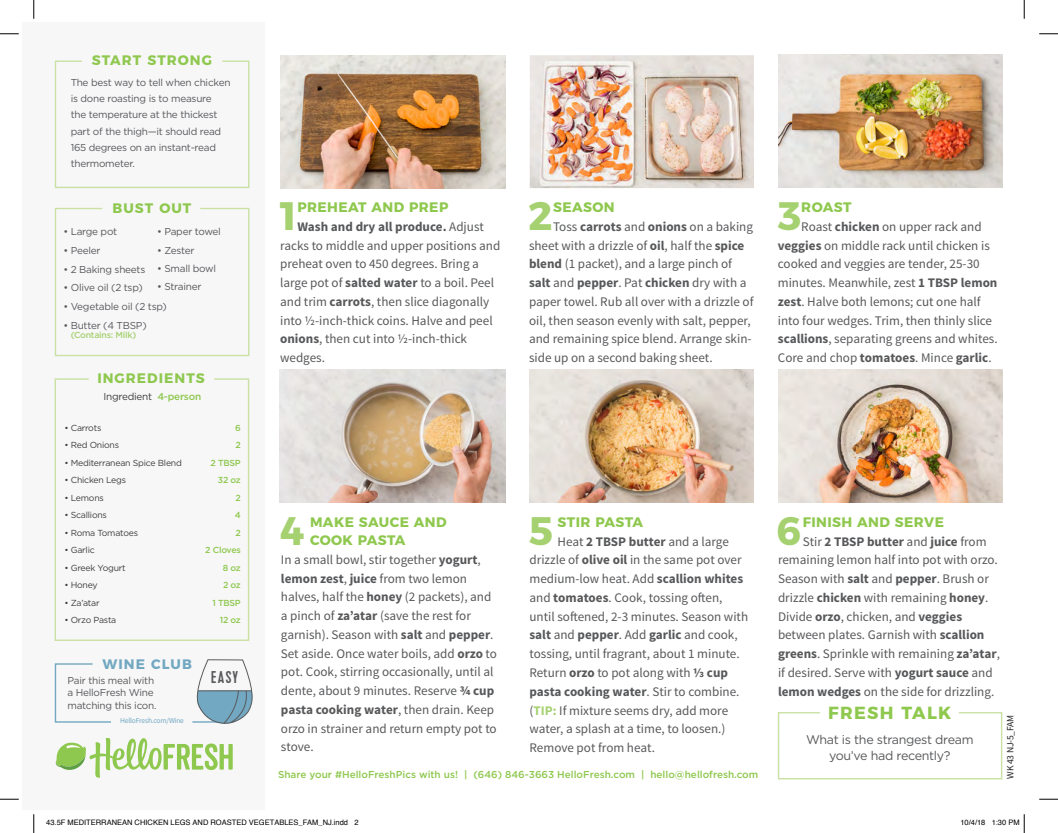
<style>
.page{position:relative;width:1058px;height:833px;background:#fff}
.page>*{position:absolute;margin:0;border:0;box-sizing:border-box;transform-origin:0 0}
.t1{font:700 39.62px "Montserrat";color:#a6d170}
.t2{font:700 17.5px "Montserrat";letter-spacing:.075em;color:#8fc84e}
.t3{font:17px "Kapra";color:#58595b}
.t4{font:700 13.75px/18.1px "Montserrat";letter-spacing:.03em;color:#8fc84e}
.t5{font:700 13.75px "Montserrat";letter-spacing:.075em;color:#8fc84e}
.t6{font:700 13.75px "Montserrat";letter-spacing:.075em;color:#72a8c1}
.t7{font:13.12px/18.8px "Source Sans Pro";color:#57585a}
.t8{font:12.5px/16.8px "Gotham";letter-spacing:-.025em;color:#57585a;text-align:center}
.t9{font:10px/16.2px "Gotham";letter-spacing:-.025em;color:#57585a}
.t10{font:500 10px "Gotham";color:#8fc84e}
.t11{font:10px "Gotham";letter-spacing:-.025em;color:#3e3e3f}
.t12{font:9.62px "Source Sans Pro";letter-spacing:-.025em;color:#231f20}
.t13{font:8.75px "Gotham";letter-spacing:-.025em;color:#3e3e3f}
.t14{font:500 8.75px/17.5px "Gotham";letter-spacing:-.025em;color:#8fc84e;text-align:right}
.t15{font:500 8.75px "Gotham";letter-spacing:-.025em;color:#a6d170}
.t16{font:7.5px "Helvetica";color:#000}
.t17{font:7.5px "Source Sans Pro";letter-spacing:-.025em;color:#72a8c1}
.s1{font-weight:500;color:#8fc84e}
.s2{font-weight:700}
.s3{font-weight:700;color:#a6d170}
</style>
<div class="page">
<div style="left:23px;top:23px;width:242px;height:787px;background:#f7f7f8"></div>
<svg style="left:54px;top:207px;width:196px;height:150px"></svg>
<svg style="left:54px;top:378px;width:196px;height:263px"></svg>
<svg style="left:54px;top:60px;width:196px;height:128px"></svg>
<svg style="left:54px;top:663px;width:57px;height:60px"></svg>
<hr style="left:193px;top:721px;width:35px;height:1px;background:#72a8c1">
<svg style="left:197px;top:659px;width:55px;height:64px"></svg>
<img style="left:281px;top:55px;width:224px;height:133px">
<img style="left:530px;top:55px;width:224px;height:133px">
<img style="left:529px;top:370px;width:224px;height:133px">
<img style="left:280px;top:370px;width:225px;height:133px">
<img style="left:778px;top:55px;width:224px;height:132px">
<img style="left:778px;top:370px;width:224px;height:133px">
<svg style="left:56px;top:738px;width:177px;height:39px"></svg>
<svg style="left:777px;top:712px;width:226px;height:68px"></svg>
<svg style="left:0;top:33px;width:19px;height:2px"></svg>
<svg style="left:1039px;top:33px;width:19px;height:2px"></svg>
<svg style="left:0;top:798px;width:19px;height:2px"></svg>
<svg style="left:1039px;top:798px;width:19px;height:2px"></svg>
<svg style="left:33px;top:0;width:2px;height:19px"></svg>
<svg style="left:33px;top:814px;width:2px;height:19px"></svg>
<svg style="left:1023px;top:0;width:2px;height:19px"></svg>
<svg style="left:1023px;top:814px;width:2px;height:19px"></svg>
<p class="t5" style="left:92px;top:49px;width:122px">START STRONG</p>
<p class="t9" style="left:71px;top:74px;width:161px">The best way to tell when chicken is done roasting is to measure<br>the temperature at the thickest part of the thigh—it should read<br>165 degrees on an instant-read thermometer.</p>
<p class="t4" style="left:112px;top:198px;width:80px">BUST OUT</p>
<p class="t9" style="left:157px;top:223px;width:65px">• Paper towel</p>
<p class="t9" style="left:157px;top:242px;width:39px">• Zester</p>
<p class="t9" style="left:157px;top:260px;width:61px">• Small bowl</p>
<p class="t9" style="left:157px;top:278px;width:46px">• Strainer</p>
<p class="t9" style="left:63px;top:223px;width:55px">• Large pot</p>
<p class="t9" style="left:63px;top:242px;width:39px">• Peeler</p>
<p class="t9" style="left:63px;top:261px;width:83px">• 2 Baking sheets</p>
<p class="t9" style="left:63px;top:279px;width:81px">• Olive oil (2 tsp)</p>
<p class="t9" style="left:63px;top:298px;width:105px">• Vegetable oil (2 tsp)</p>
<p class="t9" style="left:63px;top:317px;width:85px">• Butter (4 TBSP)</p>
<p class="t15" style="left:71px;top:329px;width:67px">(Contains: Milk)</p>
<p class="t5" style="left:97px;top:366px;width:109px">INGREDIENTS</p>
<p class="t11" style="left:103px;top:390px;width:99px">Ingredient <span class="s1">4-person</span></p>
<p class="t13" style="left:64px;top:422px;width:39px">• Carrots</p>
<p class="t13" style="left:64px;top:439px;width:56px">• Red Onions</p>
<p class="t13" style="left:64px;top:457px;width:119px">• Mediterranean Spice Blend</p>
<p class="t13" style="left:64px;top:474px;width:63px">• Chicken Legs</p>
<p class="t13" style="left:64px;top:492px;width:41px">• Lemons</p>
<p class="t13" style="left:64px;top:509px;width:44px">• Scallions</p>
<p class="t13" style="left:64px;top:527px;width:75px">• Roma Tomatoes</p>
<p class="t13" style="left:64px;top:544px;width:32px">• Garlic</p>
<p class="t13" style="left:64px;top:562px;width:63px">• Greek Yogurt</p>
<p class="t13" style="left:64px;top:579px;width:35px">• Honey</p>
<p class="t13" style="left:64px;top:597px;width:37px">• Za’atar</p>
<p class="t13" style="left:64px;top:614px;width:54px">• Orzo Pasta</p>
<p class="t14" style="left:205px;top:419px;width:37px">6<br>2<br>2 TBSP<br>32 oz<br>2<br>4<br>2<br>2 Cloves<br>8 oz<br>2 oz<br>1 TBSP<br>12 oz</p>
<p class="t6" style="left:103px;top:653px;width:91px">WINE CLUB</p>
<p class="t9" style="left:68px;top:673px;width:90px;line-height:12.5px">Pair this meal with a HelloFresh Wine matching this icon.</p>
<p class="t17" style="left:120px;top:716px;width:65px">HelloFresh.com/Wine</p>
<p class="t3" style="left:211px;top:667px;width:28px">EASY</p>
<h1 class="t1" style="left:276px;top:183px;width:26px">1</h1>
<p class="t4" style="left:297px;top:197px;width:152px">PREHEAT AND PREP</p>
<p class="t7" style="left:280px;top:217px;width:222px;text-indent:17px"><span class="s2">Wash and dry all produce.</span> Adjust racks to middle and upper positions and preheat oven to 450 degrees. Bring a large pot of <span class="s2">salted water</span> to a boil. Peel and trim <span class="s2">carrots</span>, then slice diagonally into ½-inch-thick coins. Halve and peel <span class="s2">onions</span>, then cut into ½-inch-thick wedges.</p>
<h1 class="t1" style="left:528px;top:183px;width:26px">2</h1>
<p class="t4" style="left:553px;top:197px;width:63px">SEASON</p>
<p class="t7" style="left:529px;top:217px;width:226px;text-indent:24px">Toss <span class="s2">carrots</span> and <span class="s2">onions</span> on a baking sheet with a drizzle of <span class="s2">oil</span>, half the <span class="s2">spice blend</span> (1 packet), and a large pinch of <span class="s2">salt</span> and <span class="s2">pepper</span>. Pat <span class="s2">chicken</span> dry with a paper towel. Rub all over with a drizzle of oil, then season evenly with salt, pepper, and remaining spice blend. Arrange skin&shy;side up on a second baking sheet.</p>
<h1 class="t1" style="left:777px;top:183px;width:26px">3</h1>
<p class="t4" style="left:801px;top:197px;width:52px">ROAST</p>
<p class="t7" style="left:778px;top:217px;width:221px;text-indent:23px">Roast <span class="s2">chicken</span> on upper rack and <span class="s2">veggies</span> on middle rack until chicken is cooked and veggies are tender, 25-30 minutes. Meanwhile, zest <span class="s2">1 TBSP lemon zest</span>. Halve both lemons; cut one half into four wedges. Trim, then thinly slice <span class="s2">scallions</span>, separating greens and whites.<br>Core and chop <span class="s2">tomatoes</span>. Mince <span class="s2">garlic</span>.</p>
<h1 class="t1" style="left:280px;top:498px;width:26px">4</h1>
<p class="t4" style="left:310px;top:512px;width:138px">MAKE SAUCE AND<br>COOK PASTA</p>
<p class="t7" style="left:281px;top:550px;width:217px">In a small bowl, stir together <span class="s2">yogurt</span>, <span class="s2">lemon zest</span>, <span class="s2">juice</span> from two lemon halves, half the <span class="s2">honey</span> (2 packets), and a pinch of <span class="s2">za’atar</span> (save the rest for garnish). Season with <span class="s2">salt</span> and <span class="s2">pepper</span>.<br>Set aside. Once water boils, add <span class="s2">orzo</span> to pot. Cook, stirring occasionally, until al dente, about 9 minutes. Reserve <span class="s2">¾ cup pasta cooking water</span>, then drain. Keep orzo in strainer and return empty pot to stove.</p>
<h1 class="t1" style="left:529px;top:498px;width:26px">5</h1>
<p class="t4" style="left:557px;top:512px;width:87px">STIR PASTA</p>
<p class="t7" style="left:529px;top:532px;width:220px;text-indent:28px">Heat <span class="s2">2 TBSP butter</span> and a large drizzle of <span class="s2">olive oil</span> in the same pot over medium-low heat. Add <span class="s2">scallion whites </span>and <span class="s2">tomatoes</span>. Cook, tossing often, until softened, 2-3 minutes. Season with <span class="s2">salt</span> and <span class="s2">pepper</span>. Add <span class="s2">garlic</span> and cook, tossing, until fragrant, about 1 minute.<br>Return <span class="s2">orzo</span> to pot along with <span class="s2">⅓ cup pasta cooking water</span>. Stir to combine. (<span class="s3">TIP:</span> If mixture seems dry, add more water, a splash at a time, to loosen.)<br>Remove pot from heat.</p>
<p class="t10" style="left:278px;top:767px;width:482px">Share your #HelloFreshPics with us! | (646) 846-3663 HelloFresh.com | hello@hellofresh.com</p>
<h1 class="t1" style="left:776px;top:498px;width:26px">6</h1>
<p class="t4" style="left:802px;top:512px;width:143px">FINISH AND SERVE</p>
<p class="t7" style="left:778px;top:532px;width:223px;text-indent:25px">Stir <span class="s2">2 TBSP butter</span> and <span class="s2">juice</span> from remaining lemon half into pot with orzo.<br>Season with <span class="s2">salt</span> and <span class="s2">pepper</span>. Brush or drizzle <span class="s2">chicken</span> with remaining <span class="s2">honey</span>.<br>Divide <span class="s2">orzo</span>, chicken, and <span class="s2">veggies </span>between plates. Garnish with <span class="s2">scallion greens</span>. Sprinkle with remaining <span class="s2">za’atar</span>, if desired. Serve with <span class="s2">yogurt sauce</span> and <span class="s2">lemon wedges</span> on the side for drizzling.</p>
<p class="t8" style="left:806px;top:730px;width:169px">What is the strangest dream you’ve had recently?</p>
<h2 class="t2" style="left:828px;top:698px;width:125px">FRESH TALK</h2>
<p class="t12" style="left:1004px;top:778px;width:65px;rotate:-90deg">WK 43 NJ-5_FAM</p>
<p class="t16" style="left:46px;top:817px;width:314px">43.5F MEDITERRANEAN CHICKEN LEGS AND ROASTED VEGETABLES_FAM_NJ.indd 2</p>
<p class="t16" style="left:960px;top:817px;width:61px">10/4/18 1:30 PM</p>
</div>
